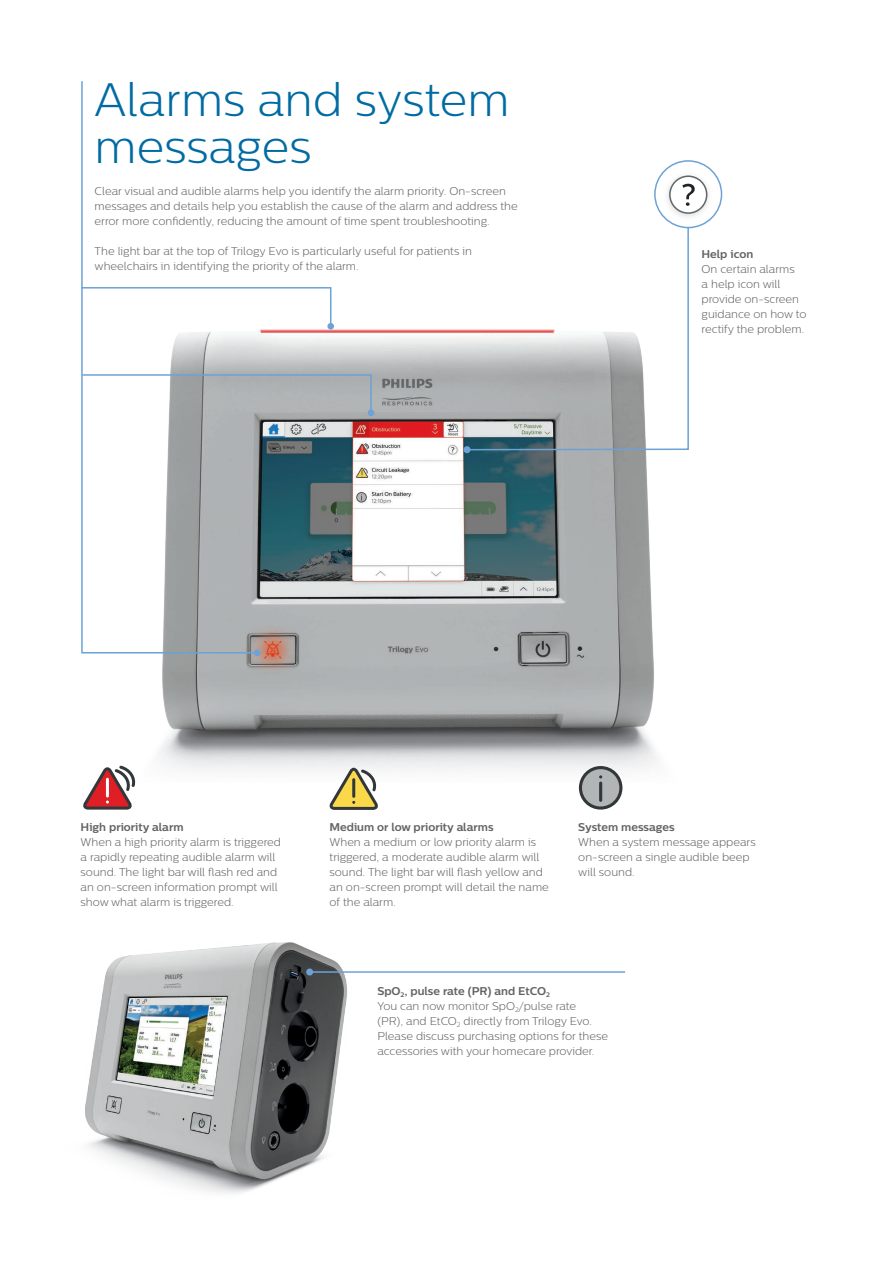
<style>
.page{position:relative;width:893px;height:1263px;background:#fff}
.page>*{position:absolute;margin:0;border:0;box-sizing:border-box;transform-origin:0 0}
.t1{font:300 46.5px/46.5px "Centrale Sans";color:#006ba3}
.t2{font:300 11.25px/15px "Centrale Sans";color:#636366}
.t3{font:700 11.25px "Centrale Sans";color:#636366}
.s1{font-weight:700}
</style>
<div class="page">
<img style="left:85px;top:942px;width:263px;height:251px">
<img style="left:159px;top:323px;width:499px;height:447px">
<svg style="left:83px;top:765px;width:53px;height:45px"></svg>
<hr style="left:106px;top:778px;width:3px;height:19px;background:#fff;border-radius:2px">
<svg style="left:329px;top:767px;width:49px;height:43px"></svg>
<hr style="left:352px;top:778px;width:3px;height:20px;background:#323739;border-radius:2px">
<svg style="left:579px;top:766px;width:43px;height:44px"></svg>
<hr style="left:599px;top:781px;width:3px;height:21px;background:#323739;border-radius:2px">
<svg style="left:81px;top:81px;width:178px;height:573px"></svg>
<div style="left:254px;top:649px;width:6px;height:7px;background:#6ca2d6;border-radius:50%"></div>
<svg style="left:81px;top:286px;width:251px;height:42px"></svg>
<div style="left:327px;top:323px;width:7px;height:7px;background:#6ca2d6;border-radius:50%"></div>
<svg style="left:81px;top:373px;width:291px;height:41px"></svg>
<div style="left:368px;top:409px;width:6px;height:7px;background:#6ca2d6;border-radius:50%"></div>
<hr style="left:310px;top:971px;width:315px;height:2px;background:#6ca2d6">
<div style="left:306px;top:968px;width:7px;height:7px;background:#6ca2d6;border-radius:50%"></div>
<svg style="left:465px;top:200px;width:225px;height:251px"></svg>
<div style="left:463px;top:446px;width:7px;height:7px;background:#6ca2d6;border-radius:50%"></div>
<svg style="left:655px;top:161px;width:66px;height:67px"></svg>
<img style="left:660px;top:168px;width:57px;height:56px">
<svg style="left:669px;top:175px;width:38px;height:39px"></svg>
<div style="left:654px;top:160px;width:68px;height:68px;border:2px solid #6ca2d6;border-radius:50%"></div>
<h1 class="t1" style="left:95px;top:76px;width:417px">Alarms and system messages</h1>
<p class="t2" style="left:95px;top:183px;width:425px">Clear visual and audible alarms help you identify the alarm priority. On-screen messages and details help you establish the cause of the alarm and address the error more confidently, reducing the amount of time spent troubleshooting.</p>
<p class="t2" style="left:95px;top:243px;width:379px">The light bar at the top of Trilogy Evo is particularly useful for patients in wheelchairs in identifying the priority of the alarm.</p>
<p class="t3" style="left:702px;top:247px;width:53px">Help icon</p>
<p class="t2" style="left:702px;top:261px;width:107px">On certain alarms<br>a help icon will provide on-screen guidance on how to rectify the problem.</p>
<p class="t3" style="left:81px;top:820px;width:104px">High priority alarm</p>
<p class="t2" style="left:81px;top:835px;width:202px">When a high priority alarm is triggered a rapidly repeating audible alarm will sound. The light bar will flash red and an on-screen information prompt will show what alarm is triggered.</p>
<p class="t3" style="left:330px;top:820px;width:165px">Medium or low priority alarms</p>
<p class="t2" style="left:330px;top:835px;width:221px">When a medium or low priority alarm is triggered, a moderate audible alarm will sound. The light bar will flash yellow and an on-screen prompt will detail the name of the alarm.</p>
<p class="t3" style="left:578px;top:820px;width:98px">System messages</p>
<p class="t2" style="left:578px;top:835px;width:179px">When a system message appears on-screen a single audible beep will sound.</p>
<p class="t2" style="left:377px;top:983px;width:232px"><span class="s1">SpO</span><sub>2</sub><span class="s1">, pulse rate (PR) and EtCO</span><sub>2<br></sub>You can now monitor SpO<sub>2</sub>/pulse rate<br>(PR), and EtCO<sub>2</sub> directly from Trilogy Evo.<br>Please discuss purchasing options for these accessories with your homecare provider.</p>
</div>
